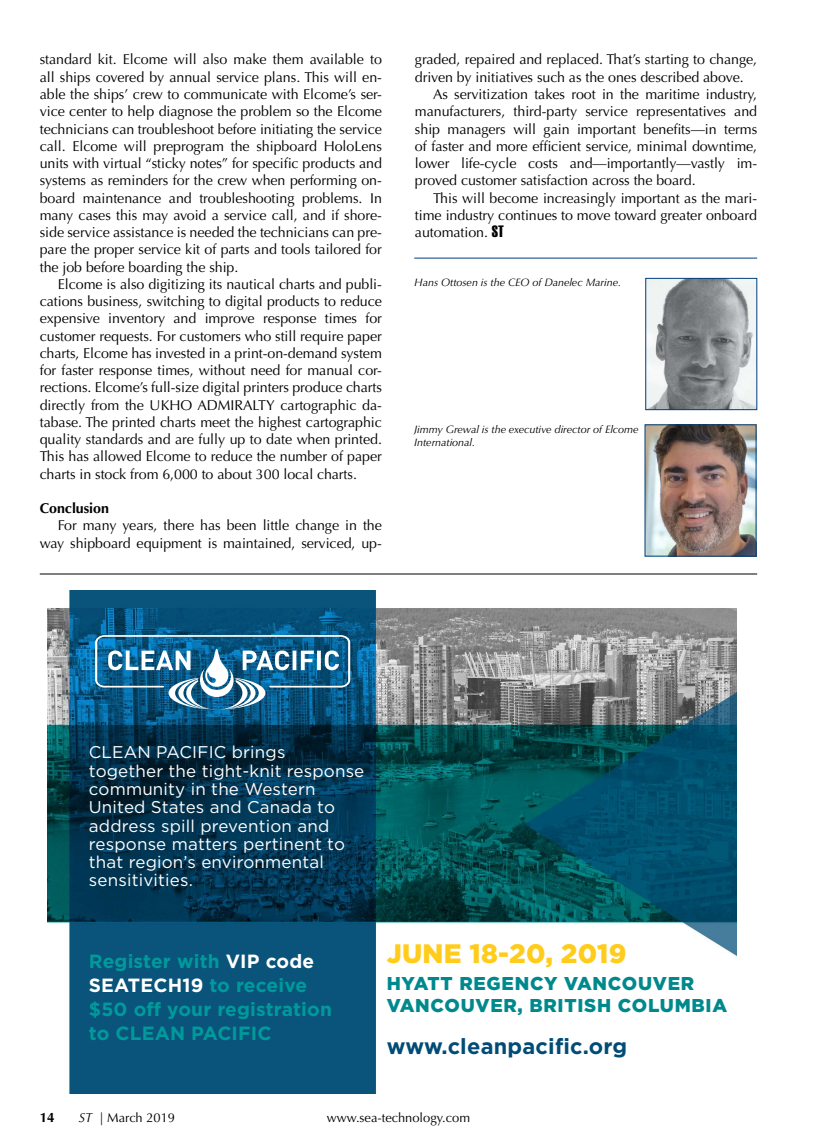
<style>
.page{position:relative;width:824px;height:1148px;background:#fff}
.page>*{position:absolute;margin:0;border:0;box-sizing:border-box;transform-origin:0 0}
.t1{font:900 26.7px "Gotham";letter-spacing:.01em;color:#ffcc1c}
.t2{font:700 21.75px "Gotham";letter-spacing:.01em;color:#004c76}
.t3{font:700 19.05px/24px "Gotham";letter-spacing:.01em;color:#009a9c}
.t4{font:900 18.6px/22px "Gotham";letter-spacing:.04em;color:#00898d}
.t5{font:16.95px/18.3px "Gotham";letter-spacing:.01em;color:#fff}
.t6{font:14.25px "Optima LT Std";letter-spacing:-.005em;color:#000}
.t7{font:700 14.25px "Optima LT Std";letter-spacing:-.005em;color:#000}
.t8{font:700 13.5px "Optima LT Std";color:#000}
.t9{font:12.9px "Optima LT Std";color:#000}
.t10{font:italic 10.8px/13.5px "Optima LT Std";letter-spacing:-.005em;color:#000}
.s1{font-family:"Haettenschweiler";font-size:16.5px}
.s2{color:#fff}
.s3{font-style:italic}
</style>
<div class="page">
<img style="left:647px;top:280px;width:108px;height:128px">
<img style="left:646px;top:426px;width:108px;height:128px">
<img style="left:47px;top:590px;width:689px;height:504px">
<div style="left:645px;top:278px;width:112px;height:132px;border:1px solid #00417c"></div>
<div style="left:644px;top:424px;width:112px;height:132px;border:1px solid #00417c"></div>
<hr style="left:414px;top:258px;width:343px;height:1px;background:#00417c">
<svg style="left:95px;top:635px;width:255px;height:74px;background:#3c7ca1"></svg>
<hr style="left:40px;top:573px;width:717px;height:1px;background:#000">
<p class="t6" style="left:40px;top:54px;width:344px">standard kit. Elcome will also make them available to</p>
<p class="t6" style="left:40px;top:71px;width:344px">all ships covered by annual service plans. This will en-</p>
<p class="t6" style="left:40px;top:88px;width:344px">able the ships’ crew to communicate with Elcome’s ser-</p>
<p class="t6" style="left:40px;top:105px;width:344px">vice center to help diagnose the problem so the Elcome</p>
<p class="t6" style="left:40px;top:123px;width:344px">technicians can troubleshoot before initiating the service</p>
<p class="t6" style="left:40px;top:140px;width:344px">call. Elcome will preprogram the shipboard HoloLens</p>
<p class="t6" style="left:40px;top:157px;width:344px">units with virtual “sticky notes” for specific products and</p>
<p class="t6" style="left:40px;top:174px;width:344px">systems as reminders for the crew when performing on-</p>
<p class="t6" style="left:40px;top:192px;width:343px">board maintenance and troubleshooting problems. In</p>
<p class="t6" style="left:40px;top:209px;width:343px">many cases this may avoid a service call, and if shore-</p>
<p class="t6" style="left:40px;top:226px;width:344px">side service assistance is needed the technicians can pre-</p>
<p class="t6" style="left:40px;top:243px;width:343px">pare the proper service kit of parts and tools tailored for</p>
<p class="t6" style="left:40px;top:261px;width:200px">the job before boarding the ship.</p>
<p class="t6" style="left:58px;top:278px;width:326px">Elcome is also digitizing its nautical charts and publi-</p>
<p class="t6" style="left:40px;top:295px;width:344px">cations business, switching to digital products to reduce</p>
<p class="t6" style="left:40px;top:312px;width:343px">expensive inventory and improve response times for</p>
<p class="t6" style="left:40px;top:330px;width:344px">customer requests. For customers who still require paper</p>
<p class="t6" style="left:40px;top:347px;width:343px">charts, Elcome has invested in a print-on-demand system</p>
<p class="t6" style="left:40px;top:364px;width:344px">for faster response times, without need for manual cor-</p>
<p class="t6" style="left:40px;top:381px;width:344px">rections. Elcome’s full-size digital printers produce charts</p>
<p class="t6" style="left:40px;top:399px;width:344px">directly from the UKHO ADMIRALTY cartographic da-</p>
<p class="t6" style="left:40px;top:416px;width:344px">tabase. The printed charts meet the highest cartographic</p>
<p class="t6" style="left:40px;top:433px;width:344px">quality standards and are fully up to date when printed.</p>
<p class="t6" style="left:40px;top:450px;width:343px">This has allowed Elcome to reduce the number of paper</p>
<p class="t6" style="left:40px;top:468px;width:319px">charts in stock from 6,000 to about 300 local charts.</p>
<p class="t7" style="left:40px;top:502px;width:71px">Conclusion</p>
<p class="t6" style="left:58px;top:519px;width:325px">For many years, there has been little change in the</p>
<p class="t6" style="left:40px;top:537px;width:344px">way shipboard equipment is maintained, serviced, up-</p>
<p class="t6" style="left:415px;top:54px;width:343px">graded, repaired and replaced. That’s starting to change,</p>
<p class="t6" style="left:415px;top:71px;width:330px">driven by initiatives such as the ones described above.</p>
<p class="t6" style="left:433px;top:88px;width:326px">As servitization takes root in the maritime industry,</p>
<p class="t6" style="left:415px;top:105px;width:343px">manufacturers, third-party service representatives and</p>
<p class="t6" style="left:415px;top:123px;width:344px">ship managers will gain important benefits—in terms</p>
<p class="t6" style="left:415px;top:140px;width:344px">of faster and more efficient service, minimal downtime,</p>
<p class="t6" style="left:415px;top:157px;width:344px">lower life-cycle costs and—importantly—vastly im-</p>
<p class="t6" style="left:415px;top:174px;width:282px">proved customer satisfaction across the board.</p>
<p class="t6" style="left:433px;top:192px;width:326px">This will become increasingly important as the mari-</p>
<p class="t6" style="left:415px;top:209px;width:344px">time industry continues to move toward greater onboard</p>
<p class="t6" style="left:415px;top:226px;width:90px">automation. <span class="s1">ST</span></p>
<p class="t10" style="left:414px;top:276px;width:208px">Hans Ottosen is the CEO of Danelec Marine.</p>
<p class="t10" style="left:414px;top:423px;width:226px">Jimmy Grewal is the executive director of Elcome<br>International.</p>
<p class="t5" style="left:89px;top:744px;width:277px">CLEAN PACIFIC brings<br>together the tight-knit response community in the Western<br>United States and Canada to address spill prevention and response matters pertinent to that region’s environmental sensitivities.</p>
<p class="t3" style="left:89px;top:951px;width:244px">Register with <span class="s2">VIP code<br>SEATECH19</span> to receive $50 off your registration to CLEAN PACIFIC</p>
<p class="t1" style="left:386px;top:944px;width:241px">JUNE 18-20, 2019</p>
<p class="t4" style="left:386px;top:974px;width:342px">HYATT REGENCY VANCOUVER<br>VANCOUVER, BRITISH COLUMBIA</p>
<p class="t2" style="left:386px;top:1038px;width:242px">www.cleanpacific.org</p>
<p class="t8" style="left:40px;top:1111px;width:17px">14</p>
<p class="t9" style="left:79px;top:1112px;width:98px"><span class="s3">ST</span> | March 2019</p>
<p class="t9" style="left:327px;top:1112px;width:145px">www.sea-technology.com</p>
</div>
